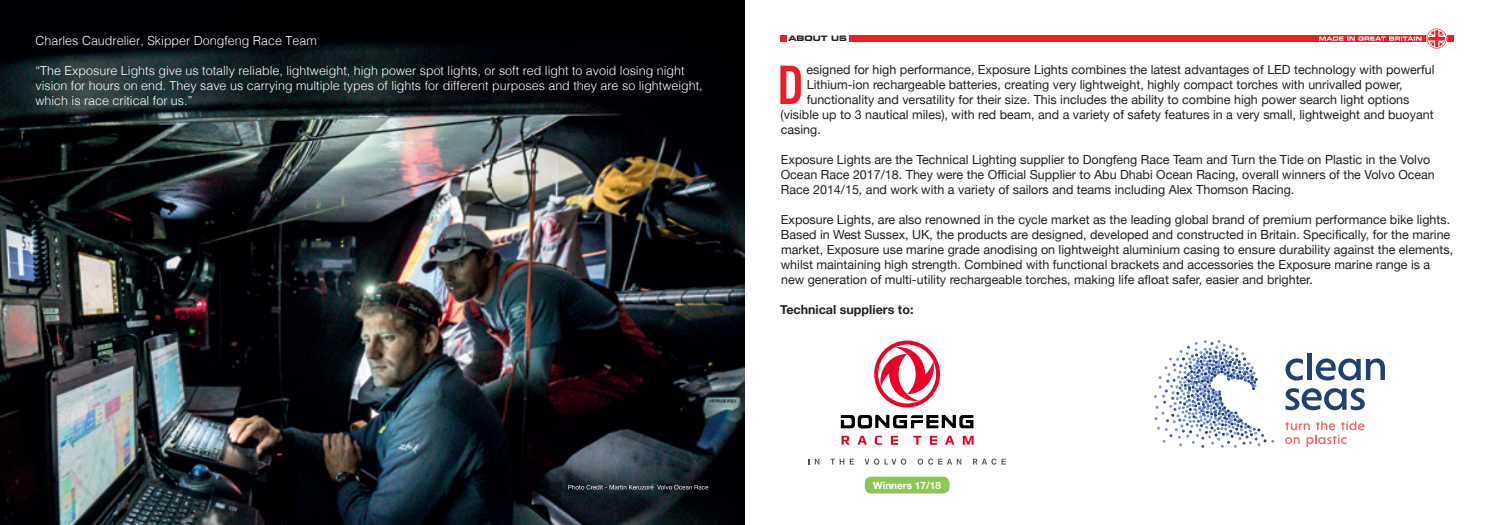
<style>
.page{position:relative;width:1489px;height:525px;background:#fff}
.page>*{position:absolute;margin:0;border:0;box-sizing:border-box;transform-origin:0 0}
.BODY_COPY{font:57.5px "Alternate Got No 3 D";color:#ee1d23}
.BODY_COPY-2{font:12.5px/15px "Helvetica Neue";color:#231f20}
.Body_Copy{font:300 12.5px/15px "Helvetica";color:#fff}
.BODY_COPY-3{font:700 12.5px "Helvetica Neue";color:#231f20}
.Body_Copy-2{font:700 10px "Helvetica Neue";color:#fff}
.Product_Title{font:7.5px "Eurostile LT Std Bold Ex 2";color:#231f20}
</style>
<div class="page">
<div style="left:919px;top:35px;width:534px;height:7px;background:#ee1d23"></div>
<svg style="left:1425px;top:28px;width:22px;height:21px"></svg>
<svg style="left:1426px;top:29px;width:20px;height:20px"></svg>
<svg style="left:1319px;top:29px;width:126px;height:19px"></svg>
<div style="left:864px;top:476px;width:85px;height:17px;background:#8cc754;border-radius:6px"></div>
<img style="left:0;top:0;width:744px;height:524px">
<div style="left:780px;top:35px;width:6px;height:7px;background:#ee1d23"></div>
<div style="left:849px;top:35px;width:372px;height:7px;background:#ee1d23"></div>
<svg style="left:1154px;top:340px;width:120px;height:107px"></svg>
<svg style="left:1285px;top:358px;width:17px;height:22px"></svg>
<hr style="left:1307px;top:353px;width:4px;height:27px;background:#224170">
<svg style="left:1315px;top:358px;width:69px;height:22px"></svg>
<svg style="left:1285px;top:388px;width:79px;height:22px"></svg>
<svg style="left:1285px;top:421px;width:79px;height:25px"></svg>
<svg style="left:568px;top:484px;width:140px;height:5px"></svg>
<svg style="left:808px;top:458px;width:11px;height:6px"></svg>
<svg style="left:830px;top:458px;width:24px;height:6px"></svg>
<svg style="left:864px;top:458px;width:42px;height:6px"></svg>
<svg style="left:917px;top:458px;width:44px;height:6px"></svg>
<svg style="left:973px;top:458px;width:32px;height:6px"></svg>
<svg style="left:857px;top:435px;width:10px;height:9px"></svg>
<svg style="left:890px;top:435px;width:8px;height:9px"></svg>
<svg style="left:841px;top:435px;width:8px;height:9px"></svg>
<svg style="left:874px;top:435px;width:8px;height:9px"></svg>
<svg style="left:913px;top:435px;width:8px;height:9px"></svg>
<svg style="left:929px;top:435px;width:8px;height:9px"></svg>
<svg style="left:945px;top:435px;width:9px;height:9px"></svg>
<svg style="left:962px;top:435px;width:11px;height:9px"></svg>
<svg style="left:840px;top:414px;width:133px;height:14px"></svg>
<svg style="left:874px;top:340px;width:66px;height:67px"></svg>
<p class="Body_Copy" style="left:35px;top:32px;width:283px">Charles Caudrelier, Skipper Dongfeng Race Team</p>
<p class="Body_Copy" style="left:35px;top:62px;width:668px">“The Exposure Lights give us totally reliable, lightweight, high power spot lights, or soft red light to avoid losing night vision for hours on end. They save us carrying multiple types of lights for different purposes and they are so lightweight, which is race critical for us.”</p>
<p class="Product_Title" style="left:788px;top:33px;width:60px">ABOUT US</p>
<p class="BODY_COPY" style="left:777px;top:54px;width:27px">D</p>
<p class="BODY_COPY-2" style="left:806px;top:63px;width:629px">esigned for high performance, Exposure Lights combines the latest advantages of LED technology with powerful</p>
<p class="BODY_COPY-2" style="left:806px;top:78px;width:597px">Lithium-ion rechargeable batteries, creating very lightweight, highly compact torches with unrivalled power,</p>
<p class="BODY_COPY-2" style="left:806px;top:93px;width:604px">functionality and versatility for their size. This includes the ability to combine high power search light options</p>
<p class="BODY_COPY-2" style="left:780px;top:108px;width:654px">(visible up to 3 nautical miles), with red beam, and a variety of safety features in a very small, lightweight and buoyant</p>
<p class="BODY_COPY-2" style="left:780px;top:123px;width:42px">casing.</p>
<p class="BODY_COPY-2" style="left:780px;top:153px;width:655px">Exposure Lights are the Technical Lighting supplier to Dongfeng Race Team and Turn the Tide on Plastic in the Volvo<br>Ocean Race 2017/18. They were the Official Supplier to Abu Dhabi Ocean Racing, overall winners of the Volvo Ocean<br>Race 2014/15, and work with a variety of sailors and teams including Alex Thomson Racing.</p>
<p class="BODY_COPY-2" style="left:780px;top:213px;width:673px">Exposure Lights, are also renowned in the cycle market as the leading global brand of premium performance bike lights.<br>Based in West Sussex, UK, the products are designed, developed and constructed in Britain. Specifically, for the marine market, Exposure use marine grade anodising on lightweight aluminium casing to ensure durability against the elements, whilst maintaining high strength. Combined with functional brackets and accessories the Exposure marine range is a new generation of multi-utility rechargeable torches, making life afloat safer, easier and brighter.</p>
<p class="BODY_COPY-3" style="left:780px;top:300px;width:135px">Technical suppliers to:</p>
<p class="Body_Copy-2" style="left:873px;top:477px;width:69px">Winners 17/18</p>
</div>
